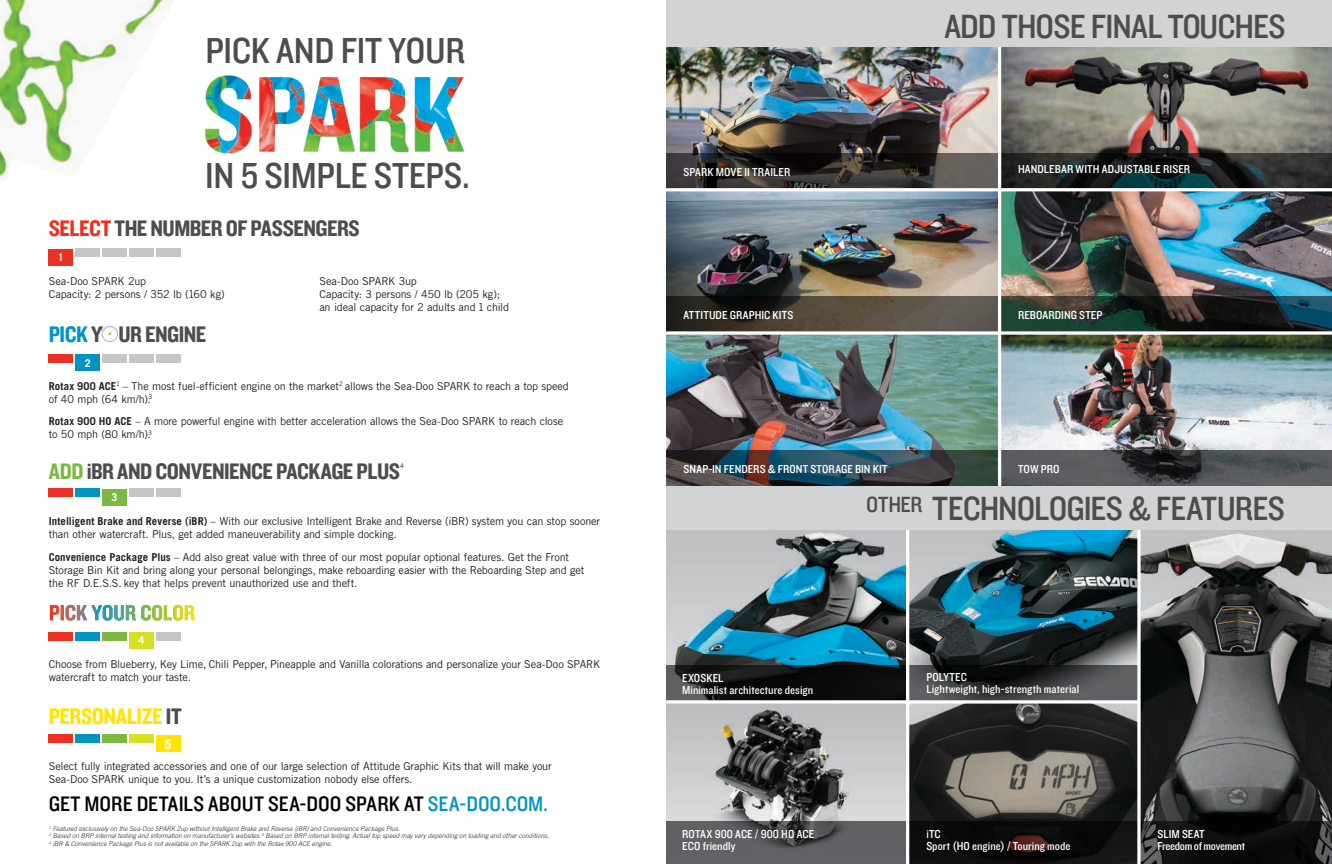
<style>
.page{position:relative;width:1332px;height:864px;background:#fff}
.page>*{position:absolute;margin:0;border:0;box-sizing:border-box;transform-origin:0 0}
.t1{font:37.5px "Knockout 30 Junior Welterwt";letter-spacing:-.01em;color:#4d4d4f}
.t2{font:34.9px "Knockout 30 Junior Welterwt";letter-spacing:-.025em;color:#4d4d4f}
.t3{font:23.4px "Knockout 50 Welterweight";letter-spacing:-.02em;color:#4d4d4f}
.t4{font:23.4px "Knockout 50 Welterweight";letter-spacing:-.015em;color:#ffe400}
.t5{font:21.8px "Knockout 30 Junior Welterwt";color:#000}
.t6{font:13.9px "Knockout 50 Welterweight";color:#fff}
.t7{font:12px/12px "Knockout 30 Junior Welterwt";letter-spacing:.005em;color:#fff}
.t8{font:12px/12px "Knockout 30 Junior Welterwt";letter-spacing:-.025em;color:#fff}
.t9{font:10.9px/13px "Trade Gothic LT Std";letter-spacing:-.015em;color:#231f20}
.t10{font:700 10.6px "Trade Gothic LT Std";color:#fff}
.t11{font:italic 300 6.5px/7.6px "Trade Gothic LT Std";letter-spacing:.005em;color:#231f20}
.t12{font:6.3px "Trade Gothic LT Std";color:#231f20}
.s1{color:#eb3123}
.s2{color:#0393c0}
.s3{font-weight:700}
.s4{color:#7db942}
.s5{color:#4d4d4f}
</style>
<div class="page">
<img style="left:666px;top:46px;width:666px;height:107px">
<img style="left:666px;top:191px;width:332px;height:105px">
<img style="left:1001px;top:191px;width:331px;height:105px">
<img style="left:1001px;top:335px;width:331px;height:115px">
<img style="left:666px;top:335px;width:332px;height:115px">
<img style="left:666px;top:529px;width:666px;height:293px">
<svg style="left:1001px;top:450px;width:331px;height:36px;background:#4d4f52"></svg>
<svg style="left:666px;top:450px;width:332px;height:36px;background:#33434a"></svg>
<svg style="left:1001px;top:296px;width:331px;height:35px;background:#1e2e2b"></svg>
<svg style="left:666px;top:296px;width:332px;height:35px;background:#474036"></svg>
<svg style="left:1001px;top:153px;width:331px;height:35px;background:#1d2525"></svg>
<svg style="left:666px;top:153px;width:332px;height:35px;background:#363331"></svg>
<svg style="left:666px;top:822px;width:666px;height:42px;background:#2c2b2d"></svg>
<svg style="left:666px;top:665px;width:471px;height:35px;background:#272a2b"></svg>
<hr style="left:906px;top:529px;width:3px;height:335px;background:#fff">
<svg style="left:1137px;top:529px;width:4px;height:335px"></svg>
<svg style="left:666px;top:700px;width:472px;height:4px"></svg>
<div style="left:49px;top:249px;width:24px;height:17px;background:#eb3123"></div>
<div style="left:156px;top:249px;width:24px;height:8px;background:#c5c6c8"></div>
<div style="left:129px;top:249px;width:24px;height:8px;background:#c5c6c8"></div>
<div style="left:102px;top:249px;width:25px;height:8px;background:#c5c6c8"></div>
<div style="left:76px;top:249px;width:24px;height:8px;background:#c5c6c8"></div>
<div style="left:129px;top:632px;width:24px;height:17px;background:#d7df23"></div>
<div style="left:49px;top:632px;width:24px;height:9px;background:#eb3123"></div>
<div style="left:102px;top:632px;width:25px;height:9px;background:#7db942"></div>
<div style="left:76px;top:632px;width:24px;height:9px;background:#0393c0"></div>
<div style="left:156px;top:632px;width:24px;height:9px;background:#c5c6c8"></div>
<div style="left:76px;top:354px;width:24px;height:17px;background:#0393c0"></div>
<div style="left:49px;top:354px;width:24px;height:9px;background:#eb3123"></div>
<div style="left:156px;top:354px;width:24px;height:9px;background:#c5c6c8"></div>
<div style="left:129px;top:354px;width:24px;height:9px;background:#c5c6c8"></div>
<div style="left:102px;top:354px;width:25px;height:9px;background:#c5c6c8"></div>
<svg style="left:102px;top:326px;width:16px;height:16px"></svg>
<div style="left:102px;top:489px;width:25px;height:17px;background:#7db942"></div>
<div style="left:49px;top:489px;width:24px;height:8px;background:#eb3123"></div>
<div style="left:76px;top:489px;width:24px;height:8px;background:#0393c0"></div>
<div style="left:156px;top:489px;width:24px;height:8px;background:#c5c6c8"></div>
<div style="left:129px;top:489px;width:24px;height:8px;background:#c5c6c8"></div>
<div style="left:156px;top:735px;width:24px;height:17px;background:#ffe400"></div>
<div style="left:49px;top:735px;width:24px;height:8px;background:#eb3123"></div>
<div style="left:129px;top:735px;width:24px;height:8px;background:#d7df23"></div>
<div style="left:102px;top:735px;width:25px;height:8px;background:#7db942"></div>
<div style="left:76px;top:735px;width:24px;height:8px;background:#0393c0"></div>
<img style="left:204px;top:75px;width:261px;height:79px">
<svg style="left:50px;top:605px;width:145px;height:16px"></svg>
<img style="left:0;top:0;width:172px;height:180px">
<svg style="left:666px;top:331px;width:666px;height:4px"></svg>
<hr style="left:998px;top:47px;width:3px;height:443px;background:#fff">
<div style="left:666px;top:0;width:666px;height:46px;background:#d1d3d4"></div>
<div style="left:666px;top:486px;width:666px;height:43px;background:#d1d3d4"></div>
<h1 class="t1" style="left:205px;top:26px;width:261px">PICK AND FIT YOUR</h1>
<h1 class="t1" style="left:205px;top:151px;width:266px">IN 5 SIMPLE STEPS.</h1>
<h3 class="t3" style="left:49px;top:213px;width:313px"><span class="s1">SELECT</span> THE NUMBER OF PASSENGERS</h3>
<p class="t10" style="left:58px;top:251px;width:7px">1</p>
<p class="t9" style="left:49px;top:275px;width:178px;line-height:12.7px">Sea-Doo SPARK 2up<br>Capacity: 2 persons / 352 lb (160 kg)</p>
<p class="t9" style="left:319px;top:275px;width:191px;line-height:12.7px">Sea-Doo SPARK 3up<br>Capacity: 3 persons / 450 lb (205 kg); an ideal capacity for 2 adults and 1 child</p>
<h3 class="t3" style="left:49px;top:318px;width:159px"><span class="s2">PICK</span> Y UR ENGINE</h3>
<p class="t10" style="left:85px;top:356px;width:7px">2</p>
<p class="t9" style="left:49px;top:379px;width:522px"><span class="s3">Rotax 900 ACE</span><sup>1</sup> – The most fuel-efficient engine on the market<sup>2</sup> allows the Sea-Doo SPARK to reach a top speed of 40 mph (64 km/h).<sup>3</sup></p>
<p class="t9" style="left:49px;top:415px;width:516px"><span class="s3">Rotax 900 HO ACE</span> – A more powerful engine with better acceleration allows the Sea-Doo SPARK to reach close to 50 mph (80 km/h).<sup>3</sup></p>
<h3 class="t3" style="left:49px;top:455px;width:353px"><span class="s4">ADD</span> iBR AND CONVENIENCE PACKAGE PLUS</h3>
<p class="t12" style="left:400px;top:462px;width:5px">4</p>
<p class="t10" style="left:112px;top:491px;width:7px">3</p>
<p class="t9" style="left:49px;top:515px;width:553px"><span class="s3">Intelligent Brake and Reverse (iBR)</span> – With our exclusive Intelligent Brake and Reverse (iBR) system you can stop sooner than other watercraft. Plus, get added maneuverability and simple docking.</p>
<p class="t9" style="left:49px;top:550px;width:537px"><span class="s3">Convenience Package Plus</span> – Add also great value with three of our most popular optional features. Get the Front<br>Storage Bin Kit and bring along your personal belongings, make reboarding easier with the Reboarding Step and get the RF D.E.S.S. key that helps prevent unauthorized use and theft.</p>
<p class="t10" style="left:138px;top:634px;width:7px">4</p>
<p class="t9" style="left:49px;top:658px;width:553px">Choose from Blueberry, Key Lime, Chili Pepper, Pineapple and Vanilla colorations and personalize your Sea-Doo SPARK watercraft to match your taste.</p>
<h3 class="t4" style="left:49px;top:701px;width:134px">PERSONALIZE <span class="s5">IT</span></h3>
<p class="t6" style="left:165px;top:735px;width:8px">5</p>
<p class="t9" style="left:49px;top:759px;width:505px">Select fully integrated accessories and one of our large selection of Attitude Graphic Kits that will make your<br>Sea-Doo SPARK unique to you. It’s a unique customization nobody else offers.</p>
<h3 class="t5" style="left:49px;top:789px;width:501px">GET MORE DETAILS ABOUT SEA-DOO SPARK AT <span class="s2">SEA-DOO.COM.</span></h3>
<p class="t11" style="left:49px;top:825px;width:502px"><sup>1</sup> Featured exclusively on the Sea-Doo SPARK 2up without Intelligent Brake and Reverse (iBR) and Convenience Package Plus.<br><sup>2</sup> Based on BRP internal testing and information on manufacturer’s websites.<sup>3</sup> Based on BRP internal testing. Actual top speed may vary depending on loading and other conditions.<br><sup>4</sup> iBR &amp; Convenience Package Plus is not available on the SPARK 2up with the Rotax 900 ACE engine.</p>
<h2 class="t2" style="left:944px;top:3px;width:343px">ADD THOSE FINAL TOUCHES</h2>
<p class="t7" style="left:684px;top:165px;width:108px">SPARK MOVE II TRAILER</p>
<p class="t7" style="left:1018px;top:163px;width:174px">HANDLEBAR WITH ADJUSTABLE RISER</p>
<p class="t7" style="left:684px;top:308px;width:111px">ATTITUDE GRAPHIC KITS</p>
<p class="t7" style="left:1018px;top:308px;width:86px">REBOARDING STEP</p>
<p class="t7" style="left:684px;top:462px;width:206px">SNAP-IN FENDERS &amp; FRONT STORAGE BIN KIT</p>
<p class="t7" style="left:1018px;top:462px;width:43px">TOW PRO</p>
<h2 class="t2" style="left:866px;top:485px;width:420px"><sup>OTHER</sup> TECHNOLOGIES &amp; FEATURES</h2>
<p class="t7" style="left:682px;top:671px;width:132px">EXOSKEL<br>Minimalist architecture design</p>
<p class="t7" style="left:682px;top:827px;width:133px">ROTAX 900 ACE / 900 HO ACE<br>ECO friendly</p>
<p class="t7" style="left:926px;top:671px;width:154px">POLYTEC<br>Lightweight, high-strength material</p>
<p class="t7" style="left:926px;top:827px;width:146px">iTC<br>Sport (HO engine) / Touring mode</p>
<p class="t8" style="left:1157px;top:827px;width:89px">SLIM SEAT<br>Freedom of movement</p>
</div>
